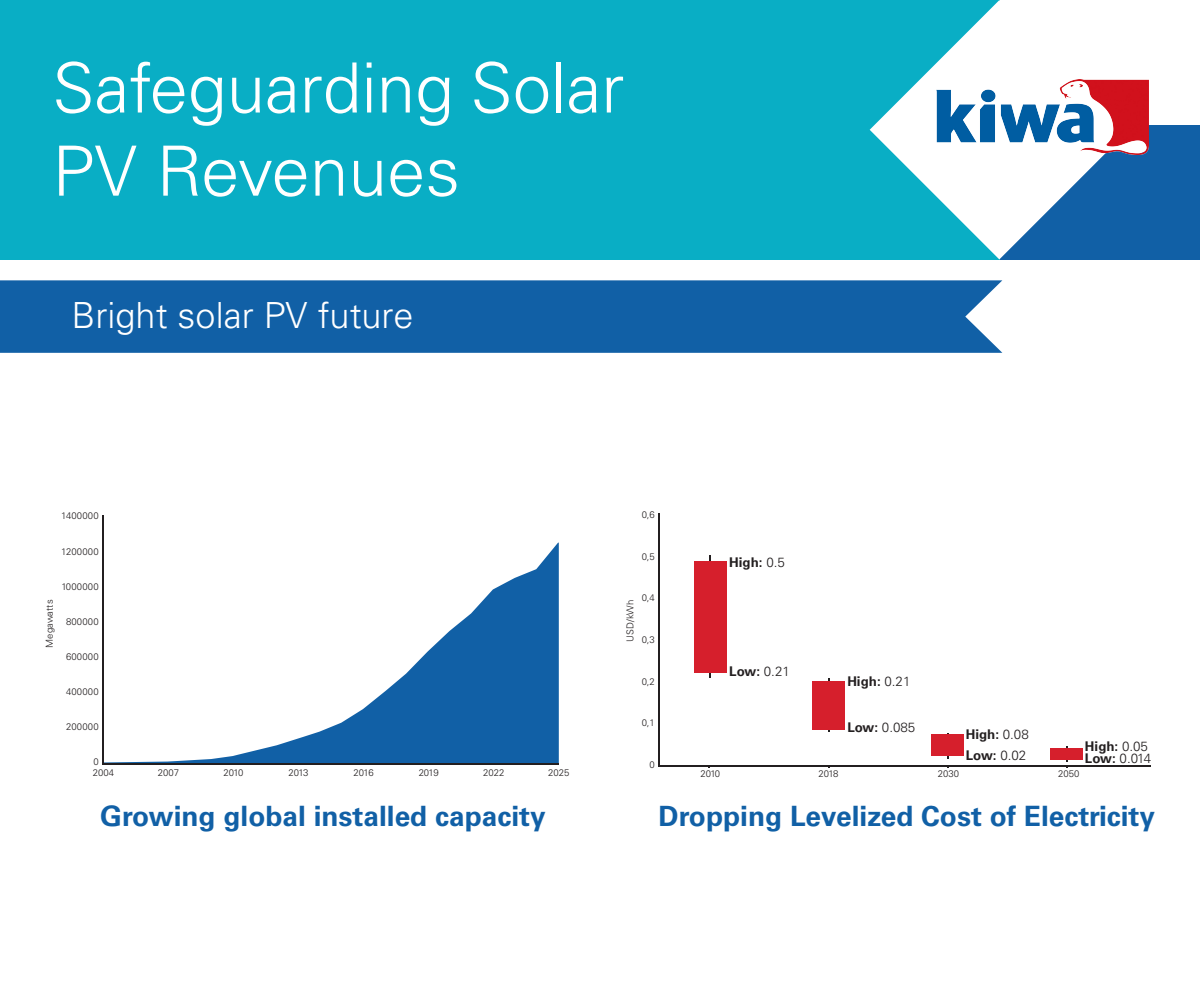
<style>
.page{position:relative;width:1200px;height:1000px;background:#fff}
.page>*{position:absolute;margin:0;border:0;box-sizing:border-box;transform-origin:0 0}
.t1{font:300 69.2px/83.2px "Univers LT Pro 45";color:#fff}
.t2{font:300 36px "Univers LT Pro 45";color:#fff}
.t3{font:700 28px "Univers LT Pro 65";color:#1160a6}
.t4{font:700 13.4px "Univers LT Pro 65";color:#231f20}
.t5{font:300 13.4px "Univers LT Pro 45";letter-spacing:-.025em;color:#231f20}
.t6{font:300 9.6px/10.6px "Univers LT Pro 45";color:#231f20}
.t7{font:300 9.6px "Univers LT Pro 45";letter-spacing:.02em;color:#231f20}
.s1{font-family:"Univers LT Pro 45";font-weight:300}
.s2{font-family:"Univers LT Pro 65";font-weight:700}
</style>
<div class="page">
<div style="left:999px;top:125px;width:201px;height:134px;background:#1160a6"></div>
<div style="left:0;top:0;width:999px;height:259px;background:#09aec5"></div>
<svg style="left:870px;top:0;width:259px;height:259px;fill:#fff"></svg>
<svg style="left:1105px;top:155px;width:24px;height:2px"></svg>
<img style="left:936px;top:80px;width:213px;height:75px">
<div style="left:0;top:280px;width:1002px;height:73px;background:#1160a6"></div>
<hr style="left:659px;top:766px;width:492px;height:1px;background:#231f20">
<hr style="left:659px;top:514px;width:1px;height:253px;background:#231f20">
<hr style="left:828px;top:678px;width:2px;height:54px;background:#231f20">
<div style="left:812px;top:681px;width:33px;height:48px;background:#d61f2c"></div>
<hr style="left:947px;top:733px;width:2px;height:26px;background:#231f20">
<div style="left:931px;top:735px;width:33px;height:21px;background:#d61f2c"></div>
<svg style="left:1066px;top:746px;width:2px;height:22px"></svg>
<div style="left:1050px;top:748px;width:33px;height:11px;background:#d61f2c"></div>
<hr style="left:709px;top:556px;width:2px;height:122px;background:#231f20">
<div style="left:694px;top:561px;width:33px;height:112px;background:#d61f2c"></div>
<svg style="left:105px;top:542px;width:454px;height:221px"></svg>
<hr style="left:103px;top:763px;width:456px;height:1px;background:#231f20">
<hr style="left:103px;top:515px;width:1px;height:249px;background:#231f20">
<h1 class="t1" style="left:52px;top:45px;width:574px">Safeguarding Solar<br>PV Revenues</h1>
<h2 class="t2" style="left:72px;top:292px;width:343px">Bright solar PV future</h2>
<p class="t7" style="left:61px;top:510px;width:39px">1400000</p>
<p class="t7" style="left:61px;top:545px;width:39px">1200000</p>
<p class="t7" style="left:61px;top:580px;width:39px">1000000</p>
<p class="t6" style="left:66px;top:616px;width:34px">800000</p>
<p class="t6" style="left:66px;top:651px;width:34px">600000</p>
<p class="t6" style="left:66px;top:686px;width:34px">400000</p>
<p class="t6" style="left:66px;top:721px;width:34px">200000</p>
<p class="t6" style="left:93px;top:756px;width:23px">0<br>2004</p>
<p class="t6" style="left:158px;top:767px;width:23px">2007</p>
<p class="t6" style="left:224px;top:767px;width:21px">2010</p>
<p class="t6" style="left:289px;top:767px;width:22px">2013</p>
<p class="t6" style="left:354px;top:767px;width:22px">2016</p>
<p class="t6" style="left:419px;top:767px;width:22px">2019</p>
<p class="t6" style="left:483px;top:767px;width:23px">2022</p>
<p class="t6" style="left:548px;top:767px;width:23px">2025</p>
<p class="t6" style="left:44px;top:648px;width:49px;rotate:-90deg">Megawatts</p>
<p class="t6" style="left:642px;top:509px;width:15px">0,6</p>
<p class="t6" style="left:642px;top:551px;width:15px">0,5</p>
<p class="t6" style="left:642px;top:592px;width:15px">0,4</p>
<p class="t6" style="left:642px;top:634px;width:15px">0,3</p>
<p class="t6" style="left:642px;top:676px;width:15px">0,2</p>
<p class="t6" style="left:642px;top:718px;width:15px">0,1</p>
<p class="t6" style="left:650px;top:759px;width:7px">0</p>
<p class="t6" style="left:624px;top:642px;width:43px;rotate:-90deg">USD/kWh</p>
<h3 class="t4" style="left:729px;top:553px;width:57px">High: <span class="s1">0.5</span></h3>
<h3 class="t4" style="left:729px;top:662px;width:62px">Low: <span class="s1">0.21</span></h3>
<h3 class="t4" style="left:847px;top:671px;width:65px">High: <span class="s1">0.21</span></h3>
<h3 class="t5" style="left:847px;top:719px;width:70px"><span class="s2">Low:</span> 0.085</h3>
<h3 class="t4" style="left:966px;top:725px;width:65px">High: <span class="s1">0.08</span></h3>
<h3 class="t4" style="left:1085px;top:737px;width:65px">High: <span class="s1">0.05</span></h3>
<h3 class="t4" style="left:966px;top:746px;width:62px">Low: <span class="s1">0.02</span></h3>
<h3 class="t5" style="left:1085px;top:750px;width:68px"><span class="s2">Low:</span> 0.014</h3>
<p class="t6" style="left:701px;top:768px;width:21px">2010</p>
<p class="t6" style="left:818px;top:768px;width:22px">2018</p>
<p class="t6" style="left:938px;top:768px;width:23px">2030</p>
<p class="t6" style="left:1058px;top:768px;width:23px">2050</p>
<h3 class="t3" style="left:100px;top:796px;width:447px">Growing global installed capacity</h3>
<h3 class="t3" style="left:659px;top:796px;width:498px">Dropping Levelized Cost of Electricity</h3>
</div>
